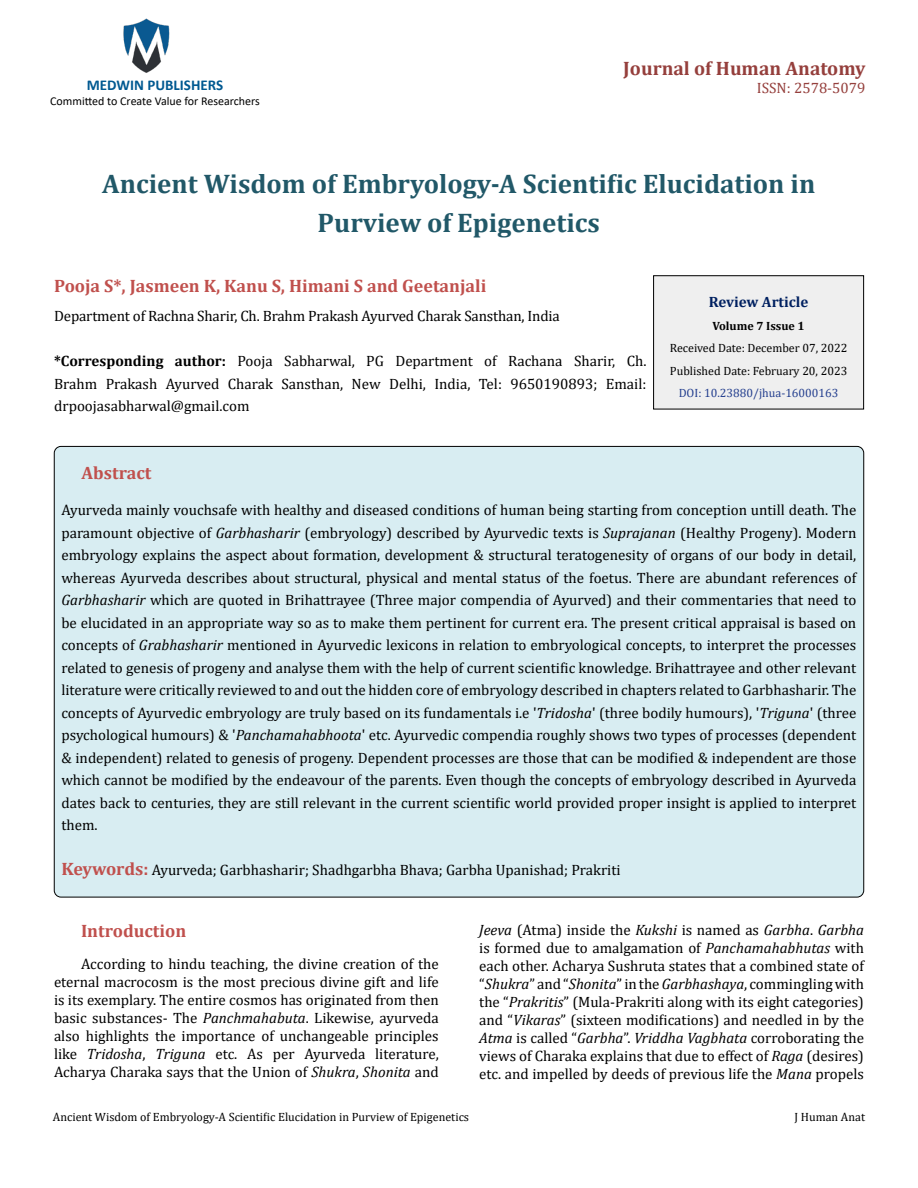
<style>
.page{position:relative;width:918px;height:1188px;background:#fff}
.page>*{position:absolute;margin:0;border:0;box-sizing:border-box;transform-origin:0 0}
.t1{font:700 27px/39px "Cambria";color:#215868;text-align:center}
.t2{font:700 19.5px "Cambria";color:#953f3c}
.t3{font:700 18px "Cambria";color:#c0504d}
.t4{font:15px/22.5px "Cambria";color:#000;text-align:justify}
.t5{font:700 15px "Calibri";color:#005991}
.t6{font:15px "Cambria";color:#953f3c}
.t7{font:700 15px "Cambria";color:#002060}
.t8{font:12px/22.5px "Cambria";color:#000}
.t9{font:12px "Calibri";color:#000}
.t10{font:12px "Cambria";color:#25408f}
.t11{font:700 12px "Cambria";color:#000}
.s1{font-weight:700}
.s2{font-style:italic}
.s3{font-weight:700;font-size:18px;color:#c0504d}
</style>
<div class="page">
<img style="left:123px;top:18px;width:47px;height:55px">
<div style="left:654px;top:276px;width:210px;height:133px;background:#efefef"></div>
<div style="left:653px;top:275px;width:211px;height:134px;border:1px solid #000"></div>
<div style="left:54px;top:446px;width:810px;height:451px;background:#d8edf2;border-radius:7px"></div>
<h2 class="t2" style="left:623px;top:55px;width:244px">Journal of Human Anatomy</h2>
<p class="t5" style="left:87px;top:75px;width:138px">MEDWIN PUBLISHERS</p>
<p class="t6" style="left:757px;top:79px;width:110px">ISSN: 2578-5079</p>
<p class="t9" style="left:50px;top:92px;width:211px">Committed to Create Value for Researchers</p>
<h1 class="t1" style="left:102px;top:163px;width:715px">Ancient Wisdom of Embryology-A Scientific Elucidation in<br>Purview of Epigenetics</h1>
<p class="t3" style="left:54px;top:273px;width:434px">Pooja S*, Jasmeen K, Kanu S, Himani S and Geetanjali</p>
<p class="t4" style="left:54px;top:305px;width:507px">Department of Rachna Sharir, Ch. Brahm Prakash Ayurved Charak Sansthan, India</p>
<p class="t4" style="left:54px;top:350px;width:594px"><span class="s1">*Corresponding author:</span> Pooja Sabharwal, PG Department of Rachana Sharir, Ch.<br>Brahm Prakash Ayurved Charak Sansthan, New Delhi, India, Tel: 9650190893; Email: drpoojasabharwal@gmail.com</p>
<p class="t7" style="left:709px;top:292px;width:101px">Review Article</p>
<p class="t11" style="left:712px;top:317px;width:94px">Volume 7 Issue 1</p>
<p class="t8" style="left:670px;top:337px;width:179px">Received Date: December 07, 2022<br>Published Date: February 20, 2023</p>
<p class="t10" style="left:679px;top:386px;width:161px">DOI: 10.23880/jhua-16000163</p>
<p class="t3" style="left:82px;top:461px;width:71px">Abstract</p>
<p class="t4" style="left:61px;top:499px;width:797px">Ayurveda mainly vouchsafe with healthy and diseased conditions of human being starting from conception untill death. The paramount objective of <span class="s2">Garbhasharir</span> (embryology) described by Ayurvedic texts is <span class="s2">Suprajanan</span> (Healthy Progeny). Modern embryology explains the aspect about formation, development &amp; structural teratogenesity of organs of our body in detail, whereas Ayurveda describes about structural, physical and mental status of the foetus. There are abundant references of <span class="s2">Garbhasharir</span> which are quoted in Brihattrayee (Three major compendia of Ayurved) and their commentaries that need to be elucidated in an appropriate way so as to make them pertinent for current era. The present critical appraisal is based on concepts of <span class="s2">Grabhasharir</span> mentioned in Ayurvedic lexicons in relation to embryological concepts, to interpret the processes related to genesis of progeny and analyse them with the help of current scientific knowledge. Brihattrayee and other relevant literature were critically reviewed to and out the hidden core of embryology described in chapters related to Garbhasharir. The concepts of Ayurvedic embryology are truly based on its fundamentals i.e '<span class="s2">Tridosha</span>' (three bodily humours), '<span class="s2">Triguna</span>' (three psychological humours) &amp; '<span class="s2">Panchamahabhoota</span>' etc. Ayurvedic compendia roughly shows two types of processes (dependent &amp; independent) related to genesis of progeny. Dependent processes are those that can be modified &amp; independent are those which cannot be modified by the endeavour of the parents. Even though the concepts of embryology described in Ayurveda dates back to centuries, they are still relevant in the current scientific world provided proper insight is applied to interpret them.</p>
<p class="t4" style="left:61px;top:859px;width:561px"><span class="s3">Keywords:</span> Ayurveda; Garbhasharir; Shadhgarbha Bhava; Garbha Upanishad; Prakriti</p>
<p class="t3" style="left:81px;top:919px;width:107px">Introduction</p>
<p class="t4" style="left:54px;top:955px;width:386px;line-height:18px;text-indent:27px">According to hindu teaching, the divine creation of the eternal macrocosm is the most precious divine gift and life is its exemplary. The entire cosmos has originated from then basic substances- The <span class="s2">Panchmahabuta</span>. Likewise, ayurveda also highlights the importance of unchangeable principles like <span class="s2">Tridosha</span>, <span class="s2">Triguna</span> etc. As per Ayurveda literature, Acharya Charaka says that the Union of <span class="s2">Shukra</span>, <span class="s2">Shonita</span> and</p>
<p class="t4" style="left:479px;top:921px;width:386px;line-height:18px"><span class="s2">Jeeva</span> (Atma) inside the <span class="s2">Kukshi</span> is named as <span class="s2">Garbha</span>. <span class="s2">Garbha </span>is formed due to amalgamation of <span class="s2">Panchamahabhutas</span> with each other. Acharya Sushruta states that a combined state of “<span class="s2">Shukra</span>” and “<span class="s2">Shonita</span>” in the <span class="s2">Garbhashaya</span>, commingling with the “<span class="s2">Prakritis</span>” (Mula-Prakriti along with its eight categories) and “<span class="s2">Vikaras</span>” (sixteen modifications) and needled in by the <span class="s2">Atma</span> is called “<span class="s2">Garbha</span>”. <span class="s2">Vriddha Vagbhata</span> corroborating the views of Charaka explains that due to effect of <span class="s2">Raga</span> (desires) etc. and impelled by deeds of previous life the <span class="s2">Mana</span> propels</p>
<p class="t8" style="left:53px;top:1106px;width:418px">Ancient Wisdom of Embryology-A Scientific Elucidation in Purview of Epigenetics</p>
<p class="t8" style="left:795px;top:1106px;width:72px">J Human Anat</p>
</div>
